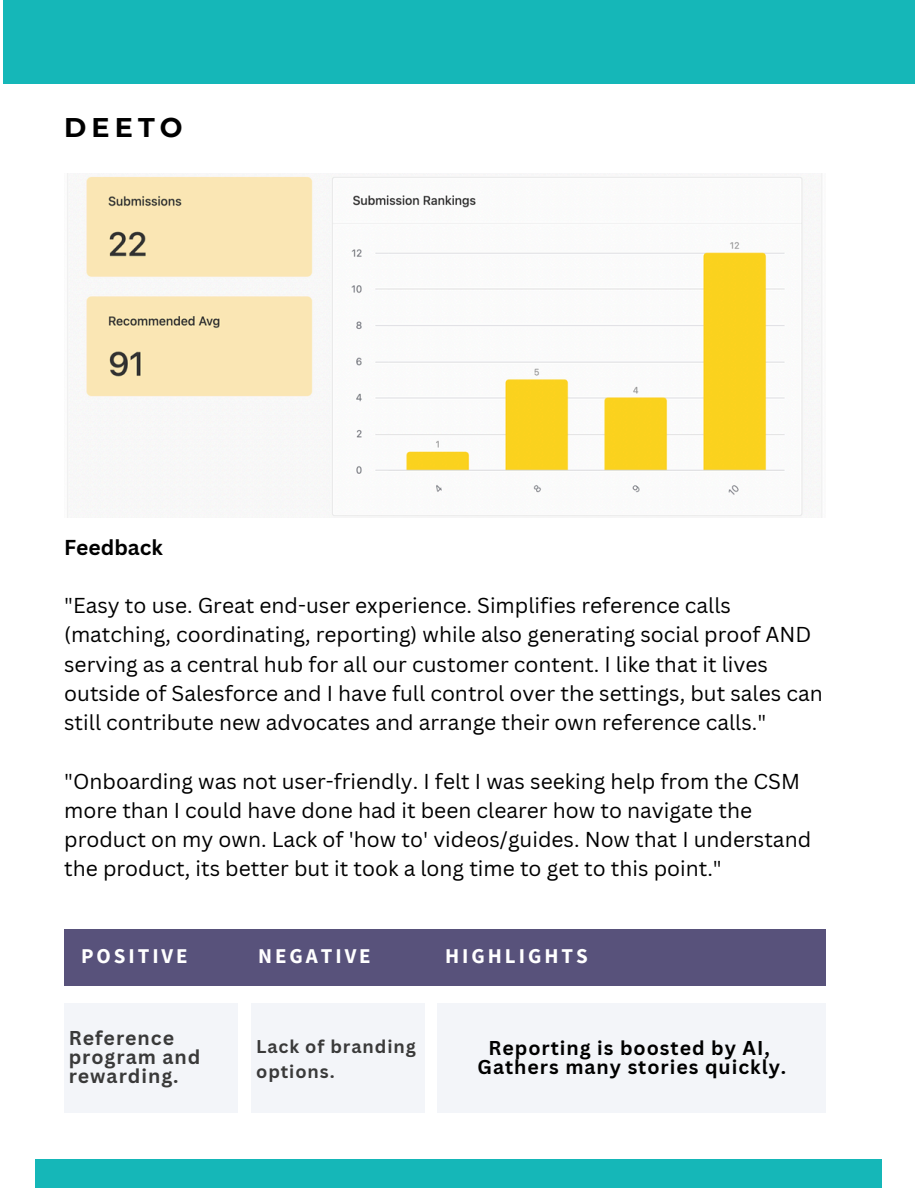
<style>
.page{position:relative;width:918px;height:1188px;background:#fff}
.page>*{position:absolute;margin:0;border:0;box-sizing:border-box;transform-origin:0 0}
.t1{font:700 27px "Montserrat";letter-spacing:.19em;color:#000}
.t2{font:21px/29.2px "Canva Sans";color:#000}
.t3{font:700 21px "Source Sans Pro";letter-spacing:.14em;color:#fff}
.t4{font:700 21px "Canva Sans";color:#000}
.t5{font:700 19.5px/19.2px "Canva Sans";letter-spacing:.05em;color:#000;text-align:center}
.t6{font:700 19.5px/19.2px "Canva Sans";letter-spacing:.05em;color:#3a3a3a}
.t7{font:700 18px/24.8px "Canva Sans";letter-spacing:.05em;color:#3a3a3a}
</style>
<div class="page">
<div style="left:3px;top:0;width:912px;height:84px;background:#15b7b8"></div>
<img style="left:67px;top:174px;width:755px;height:344px">
<div style="left:36px;top:1159px;width:846px;height:29px;background:#15b7b8"></div>
<div style="left:64px;top:930px;width:762px;height:56px;background:#58527b"></div>
<div style="left:64px;top:1003px;width:173px;height:110px;background:#f3f5f9"></div>
<div style="left:252px;top:1003px;width:173px;height:110px;background:#f3f5f9"></div>
<div style="left:438px;top:1003px;width:388px;height:110px;background:#f3f5f9"></div>
<h4 class="t1" style="left:64px;top:111px;width:120px">DEETO</h4>
<p class="t4" style="left:64px;top:532px;width:100px">Feedback</p>
<h3 class="t2" style="left:64px;top:590px;width:760px">"Easy to use. Great end-user experience. Simplifies reference calls (matching, coordinating, reporting) while also generating social proof AND serving as a central hub for all our customer content. I like that it lives outside of Salesforce and I have full control over the settings, but sales can still contribute new advocates and arrange their own reference calls."</h3>
<h4 class="t2" style="left:64px;top:766px;width:749px">"Onboarding was not user-friendly. I felt I was seeking help from the CSM more than I could have done had it been clearer how to navigate the product on my own. Lack of 'how to' videos/guides. Now that I understand the product, its better but it took a long time to get to this point."</h4>
<h2 class="t3" style="left:81px;top:942px;width:108px">POSITIVE</h2>
<h2 class="t3" style="left:258px;top:942px;width:114px">NEGATIVE</h2>
<h2 class="t3" style="left:445px;top:942px;width:144px">HIGHLIGHTS</h2>
<p class="t6" style="left:69px;top:1028px;width:133px">Reference program and rewarding.</p>
<h3 class="t7" style="left:256px;top:1034px;width:161px">Lack of branding options.</h3>
<p class="t5" style="left:478px;top:1038px;width:310px">Reporting is boosted by AI,<br>Gathers many stories quickly.</p>
</div>
